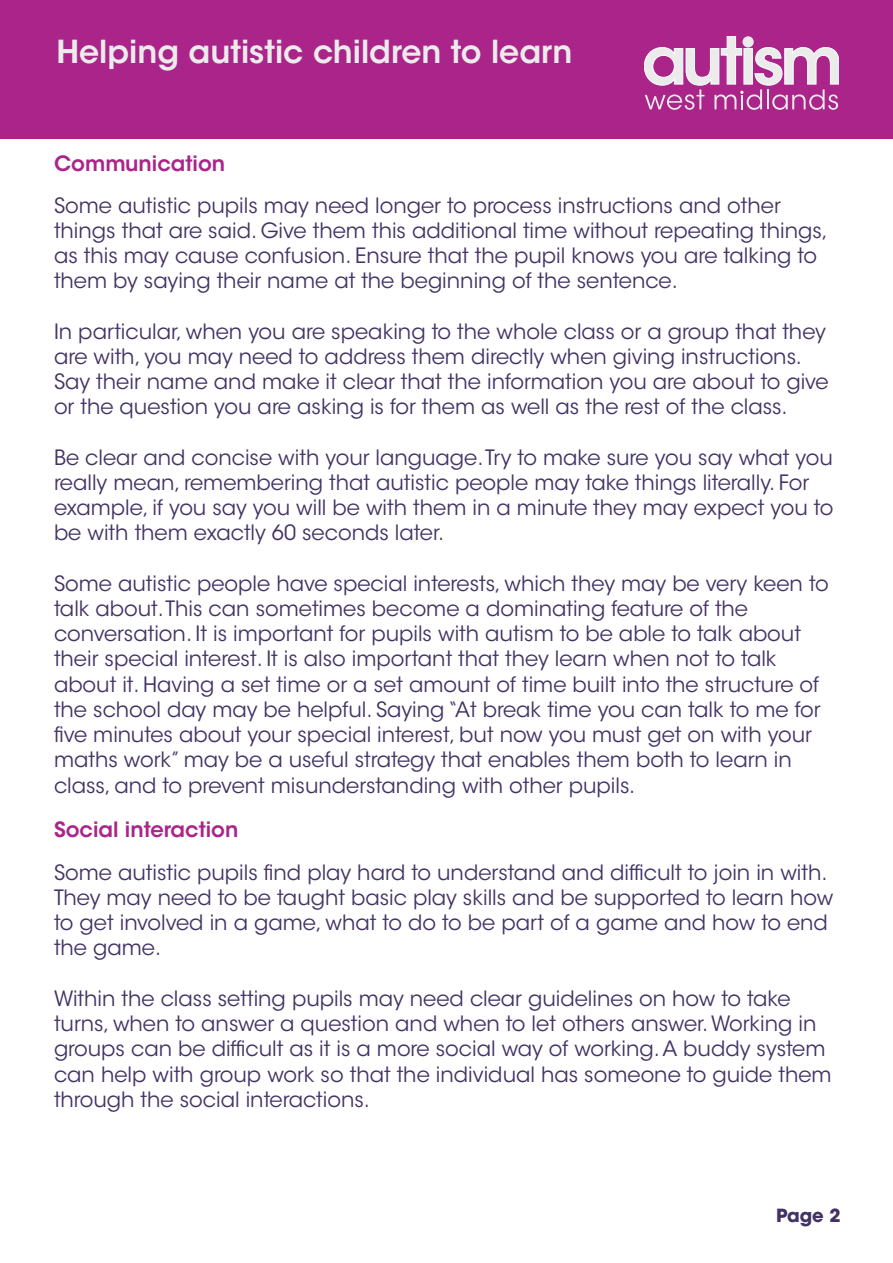
<style>
.page{position:relative;width:893px;height:1263px;background:#fff}
.page>*{position:absolute;margin:0;border:0;box-sizing:border-box;transform-origin:0 0}
.t1{font:600 31.5px "ITC Avant Garde Std";color:#ebebec}
.t2{font:21px/25.2px "ITC Avant Garde Std";color:#423364}
.t3{font:600 21px "ITC Avant Garde Std";color:#aa2489}
.t4{font:700 18px "ITC Avant Garde Std";color:#423364}
</style>
<div class="page">
<div style="left:0;top:0;width:893px;height:138px;background:#aa2489"></div>
<svg style="left:644px;top:36px;width:195px;height:74px"></svg>
<h1 class="t1" style="left:56px;top:31px;width:518px">Helping autistic children to learn</h1>
<p class="t3" style="left:54px;top:150px;width:173px">Communication</p>
<p class="t2" style="left:54px;top:193px;width:775px">Some autistic pupils may need longer to process instructions and other things that are said. Give them this additional time without repeating things, as this may cause confusion. Ensure that the pupil knows you are talking to them by saying their name at the beginning of the sentence.</p>
<p class="t2" style="left:54px;top:319px;width:776px">In particular, when you are speaking to the whole class or a group that they are with, you may need to address them directly when giving instructions.<br>Say their name and make it clear that the information you are about to give or the question you are asking is for them as well as the rest of the class.</p>
<p class="t2" style="left:54px;top:445px;width:781px">Be clear and concise with your language. Try to make sure you say what you really mean, remembering that autistic people may take things literally. For example, if you say you will be with them in a minute they may expect you to be with them exactly 60 seconds later.</p>
<p class="t2" style="left:54px;top:571px;width:776px">Some autistic people have special interests, which they may be very keen to talk about. This can sometimes become a dominating feature of the conversation. It is important for pupils with autism to be able to talk about their special interest. It is also important that they learn when not to talk about it. Having a set time or a set amount of time built into the structure of the school day may be helpful. Saying “At break time you can talk to me for five minutes about your special interest, but now you must get on with your maths work” may be a useful strategy that enables them both to learn in class, and to prevent misunderstanding with other pupils.</p>
<p class="t3" style="left:54px;top:816px;width:186px">Social interaction</p>
<p class="t2" style="left:54px;top:860px;width:781px">Some autistic pupils find play hard to understand and difficult to join in with.<br>They may need to be taught basic play skills and be supported to learn how to get involved in a game, what to do to be part of a game and how to end the game.</p>
<p class="t2" style="left:54px;top:986px;width:779px">Within the class setting pupils may need clear guidelines on how to take turns, when to answer a question and when to let others answer. Working in groups can be difficult as it is a more social way of working. A buddy system can help with group work so that the individual has someone to guide them through the social interactions.</p>
<p class="t4" style="left:776px;top:1204px;width:66px">Page 2</p>
</div>
